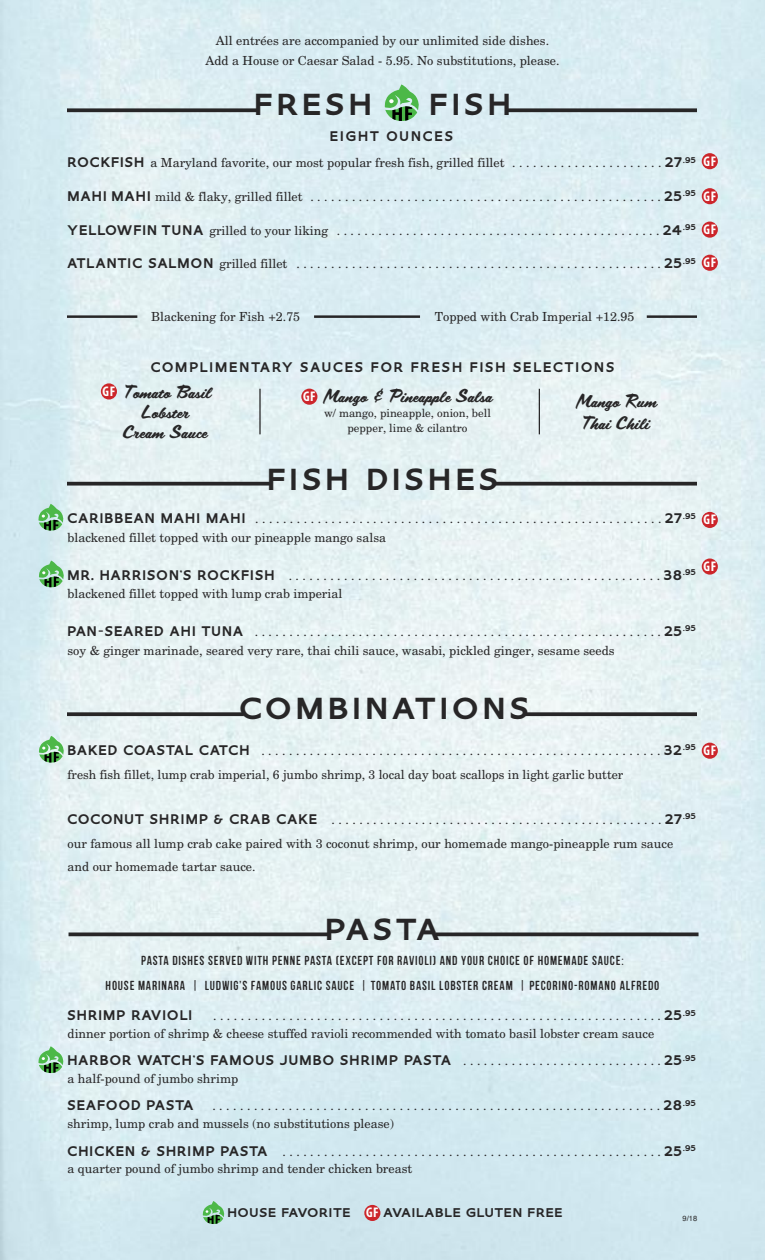
<style>
.page{position:relative;width:765px;height:1260px;background:#fff}
.page>*{position:absolute;margin:0;border:0;box-sizing:border-box;transform-origin:0 0}
.t1{font:30px "LHF Chesham Sans BOLD";letter-spacing:.14em;color:#272627;scale:1.05 1}
.t2{font:16.25px/20px "Scriptorama JF Tradeshow";color:#272627;text-align:center;scale:1.05 1}
.t3{font:700 condensed 14px "Myriad Pro";letter-spacing:.045em;color:#fff}
.t4{font:13.75px "LHF Chesham Sans BOLD";letter-spacing:.085em;color:#272627}
.t5{font:13.75px "LHF Chesham Sans BOLD";letter-spacing:.14em;color:#272627}
.t6{font:13.12px/24.5px "Mocha Mattari";letter-spacing:.06em;color:#272627;text-align:center}
.t7{font:12.5px/18.8px "New Century Schlbk";color:#272627}
.t8{font:12.5px "LHF Chesham Sans BOLD";letter-spacing:.07em;color:#272627;scale:1.05 1}
.t9{font:11.25px/15px "New Century Schlbk";color:#272627;text-align:center}
.t10{font:7.5px "Helvetica";color:#272627}
.s1{font-family:"LHF Chesham Sans BOLD";font-size:13.75px}
.s2{font-family:"New Century Schlbk";font-size:12.5px}
.s3{font-family:"Myriad Pro";font-weight:700;font-stretch:condensed;font-size:14px;color:#fff}
</style>
<div class="page">
<img style="left:0;top:0;width:765px;height:1259px">
<svg style="left:67px;top:108px;width:191px;height:4px"></svg>
<svg style="left:506px;top:108px;width:191px;height:4px"></svg>
<div style="left:702px;top:153px;width:16px;height:16px;background:#cc262b;border-radius:50%"></div>
<div style="left:702px;top:188px;width:16px;height:16px;background:#cc262b;border-radius:50%"></div>
<div style="left:702px;top:222px;width:16px;height:16px;background:#cc262b;border-radius:50%"></div>
<div style="left:702px;top:255px;width:16px;height:16px;background:#cc262b;border-radius:50%"></div>
<div style="left:101px;top:383px;width:16px;height:17px;background:#cc262b;border-radius:50%"></div>
<svg style="left:67px;top:482px;width:203px;height:4px"></svg>
<svg style="left:495px;top:482px;width:202px;height:4px"></svg>
<svg style="left:67px;top:712px;width:177px;height:4px"></svg>
<svg style="left:525px;top:712px;width:172px;height:4px"></svg>
<svg style="left:69px;top:932px;width:260px;height:4px"></svg>
<svg style="left:436px;top:932px;width:263px;height:4px"></svg>
<div style="left:702px;top:559px;width:16px;height:16px;background:#cc262b;border-radius:50%"></div>
<div style="left:702px;top:743px;width:16px;height:16px;background:#cc262b;border-radius:50%"></div>
<svg style="left:38px;top:504px;width:26px;height:27px"></svg>
<svg style="left:38px;top:1046px;width:26px;height:27px"></svg>
<svg style="left:385px;top:84px;width:35px;height:37px"></svg>
<svg style="left:203px;top:1201px;width:22px;height:23px"></svg>
<div style="left:364px;top:1205px;width:16px;height:16px;background:#cc262b;border-radius:50%"></div>
<svg style="left:39px;top:561px;width:25px;height:26px"></svg>
<svg style="left:39px;top:736px;width:25px;height:27px"></svg>
<div style="left:702px;top:512px;width:16px;height:16px;background:#cc262b;border-radius:50%"></div>
<hr style="left:259px;top:389px;width:2px;height:45px;background:#272627">
<hr style="left:539px;top:389px;width:1px;height:45px;background:#272627">
<div style="left:301px;top:389px;width:16px;height:16px;background:#cc262b;border-radius:50%"></div>
<hr style="left:67px;top:315px;width:70px;height:3px;background:#272627">
<hr style="left:647px;top:315px;width:50px;height:3px;background:#272627">
<hr style="left:314px;top:315px;width:106px;height:3px;background:#272627">
<p class="t7" style="left:205px;top:30px;width:356px;line-height:20px;text-align:center">All entrées are accompanied by our unlimited side dishes.<br>Add a House or Caesar Salad - 5.95. No substitutions, please.</p>
<h1 class="t1" style="left:254px;top:93px;width:113px">FRESH</h1>
<h1 class="t1" style="left:429px;top:93px;width:79px">FISH</h1>
<p class="t5" style="left:330px;top:131px;width:124px">EIGHT OUNCES</p>
<p class="t7" style="left:68px;top:153px;width:630px"><span class="s1">ROCKFISH</span> a Maryland favorite, our most popular fresh fish, grilled fillet . . . . . . . . . . . . . . . . . . . . . . <span class="s1">27</span><sup>.95</sup></p>
<p class="t7" style="left:68px;top:187px;width:630px"><span class="s1">MAHI MAHI</span> mild &amp; flaky, grilled fillet . . . . . . . . . . . . . . . . . . . . . . . . . . . . . . . . . . . . . . . . . . . . . . . . . . . <span class="s1">25</span><sup>.95</sup></p>
<p class="t7" style="left:68px;top:221px;width:630px"><span class="s1">YELLOWFIN TUNA</span> grilled to your liking . . . . . . . . . . . . . . . . . . . . . . . . . . . . . . . . . . . . . . . . . . . . . . . <span class="s1">24</span><sup>.95</sup></p>
<p class="t7" style="left:68px;top:255px;width:630px"><span class="s1">ATLANTIC SALMON</span> grilled fillet . . . . . . . . . . . . . . . . . . . . . . . . . . . . . . . . . . . . . . . . . . . . . . . . . . . . . <span class="s1">25</span><sup>.95</sup></p>
<p class="t3" style="left:703px;top:156px;width:14px">GF</p>
<p class="t3" style="left:703px;top:191px;width:14px">GF</p>
<p class="t3" style="left:703px;top:224px;width:14px">GF</p>
<p class="t3" style="left:703px;top:258px;width:14px">GF</p>
<p class="t7" style="left:151px;top:307px;width:151px">Blackening for Fish +2.75</p>
<p class="t7" style="left:435px;top:307px;width:201px">Topped with Crab Imperial +12.95</p>
<p class="t3" style="left:103px;top:386px;width:14px">GF</p>
<p class="t5" style="left:151px;top:362px;width:465px">COMPLIMENTARY SAUCES FOR FRESH FISH SELECTIONS</p>
<h2 class="t2" style="left:122px;top:382px;width:86px">Tomato Basil<br>Lobster<br>Cream Sauce</h2>
<h2 class="t2" style="left:323px;top:386px;width:163px">Mango &amp; Pineapple Salsa</h2>
<p class="t9" style="left:324px;top:406px;width:168px">w/ mango, pineapple, onion, bell pepper, lime &amp; cilantro</p>
<p class="t3" style="left:303px;top:392px;width:14px">GF</p>
<h2 class="t2" style="left:575px;top:389px;width:79px;line-height:22.5px">Mango Rum<br>Thai Chili</h2>
<h1 class="t1" style="left:267px;top:469px;width:221px">FISH DISHES</h1>
<p class="t7" style="left:68px;top:510px;width:630px"><span class="s1">CARIBBEAN MAHI MAHI</span> . . . . . . . . . . . . . . . . . . . . . . . . . . . . . . . . . . . . . . . . . . . . . . . . . . . . . . . . . . . <span class="s1">27</span><sup>.95 </sup>blackened fillet topped with our pineapple mango salsa</p>
<p class="t7" style="left:68px;top:566px;width:630px"><span class="s1">MR. HARRISON’S ROCKFISH</span> . . . . . . . . . . . . . . . . . . . . . . . . . . . . . . . . . . . . . . . . . . . . . . . . . . . . . . <span class="s1">38</span><sup>.95 </sup>blackened fillet topped with lump crab imperial</p>
<p class="t7" style="left:68px;top:622px;width:630px"><span class="s1">PAN-SEARED AHI TUNA</span> . . . . . . . . . . . . . . . . . . . . . . . . . . . . . . . . . . . . . . . . . . . . . . . . . . . . . . . . . . . <span class="s1">25</span><sup>.95 </sup>soy &amp; ginger marinade, seared very rare, thai chili sauce, wasabi, pickled ginger, sesame seeds</p>
<p class="t3" style="left:703px;top:515px;width:14px">GF</p>
<p class="t3" style="left:703px;top:561px;width:14px">GF</p>
<h1 class="t1" style="left:239px;top:698px;width:277px">COMBINATIONS</h1>
<p class="t7" style="left:68px;top:739px;width:630px;line-height:23.8px"><span class="s1">BAKED COASTAL CATCH</span> . . . . . . . . . . . . . . . . . . . . . . . . . . . . . . . . . . . . . . . . . . . . . . . . . . . . . . . . . . <span class="s1">32</span><sup>.95 </sup>fresh fish fillet, lump crab imperial, 6 jumbo shrimp, 3 local day boat scallops in light garlic butter</p>
<p class="t7" style="left:68px;top:808px;width:630px;line-height:23.8px"><span class="s1">COCONUT SHRIMP &amp; CRAB CAKE</span> . . . . . . . . . . . . . . . . . . . . . . . . . . . . . . . . . . . . . . . . . . . . . . . . <span class="s1">27</span><sup>.95 </sup>our famous all lump crab cake paired with 3 coconut shrimp, our homemade mango-pineapple rum sauce and our homemade tartar sauce.</p>
<p class="t3" style="left:703px;top:746px;width:14px">GF</p>
<h1 class="t1" style="left:325px;top:919px;width:110px">PASTA</h1>
<p class="t6" style="left:106px;top:948px;width:555px">PASTA DISHES SERVED WITH PENNE PASTA (EXCEPT FOR RAVIOLI) AND YOUR CHOICE OF HOMEMADE SAUCE:<br>HOUSE MARINARA | LUDWIG’S FAMOUS GARLIC SAUCE | TOMATO BASIL LOBSTER CREAM | PECORINO-ROMANO ALFREDO</p>
<p class="t7" style="left:68px;top:1007px;width:630px;line-height:17.6px;text-indent:146px">. . . . . . . . . . . . . . . . . . . . . . . . . . . . . . . . . . . . . . . . . . . . . . . . . . . . . . . . . . . . . . . . . <span class="s1">25</span><sup>.95 </sup>dinner portion of shrimp &amp; cheese stuffed ravioli recommended with tomato basil lobster cream sauce</p>
<p class="t4" style="left:68px;top:1056px;width:630px">HARBOR WATCH’S FAMOUS JUMBO SHRIMP PASTA <span class="s2">. . . . . . . . . . . . . . . . . . . . . . . . . . . . .</span> 25<sup>.95</sup></p>
<p class="t7" style="left:68px;top:1069px;width:172px">a half-pound of jumbo shrimp</p>
<p class="t4" style="left:68px;top:1101px;width:127px">SEAFOOD PASTA</p>
<p class="t4" style="left:68px;top:1010px;width:126px">SHRIMP RAVIOLI</p>
<p class="t7" style="left:68px;top:1097px;width:630px;line-height:17.6px;text-indent:145px">. . . . . . . . . . . . . . . . . . . . . . . . . . . . . . . . . . . . . . . . . . . . . . . . . . . . . . . . . . . . . . . . . <span class="s1">28</span><sup>.95 </sup>shrimp, lump crab and mussels (no substitutions please)</p>
<p class="t7" style="left:68px;top:1142px;width:630px;line-height:17.6px"><span class="s1">CHICKEN &amp; SHRIMP PASTA</span> . . . . . . . . . . . . . . . . . . . . . . . . . . . . . . . . . . . . . . . . . . . . . . . . . . . . . . . <span class="s1">25</span><sup>.95 </sup>a quarter pound of jumbo shrimp and tender chicken breast</p>
<p class="t8" style="left:227px;top:1208px;width:321px">HOUSE FAVORITE <span class="s3">GF</span> AVAILABLE GLUTEN FREE</p>
<p class="t10" style="left:683px;top:1214px;width:16px">9/18</p>
</div>
